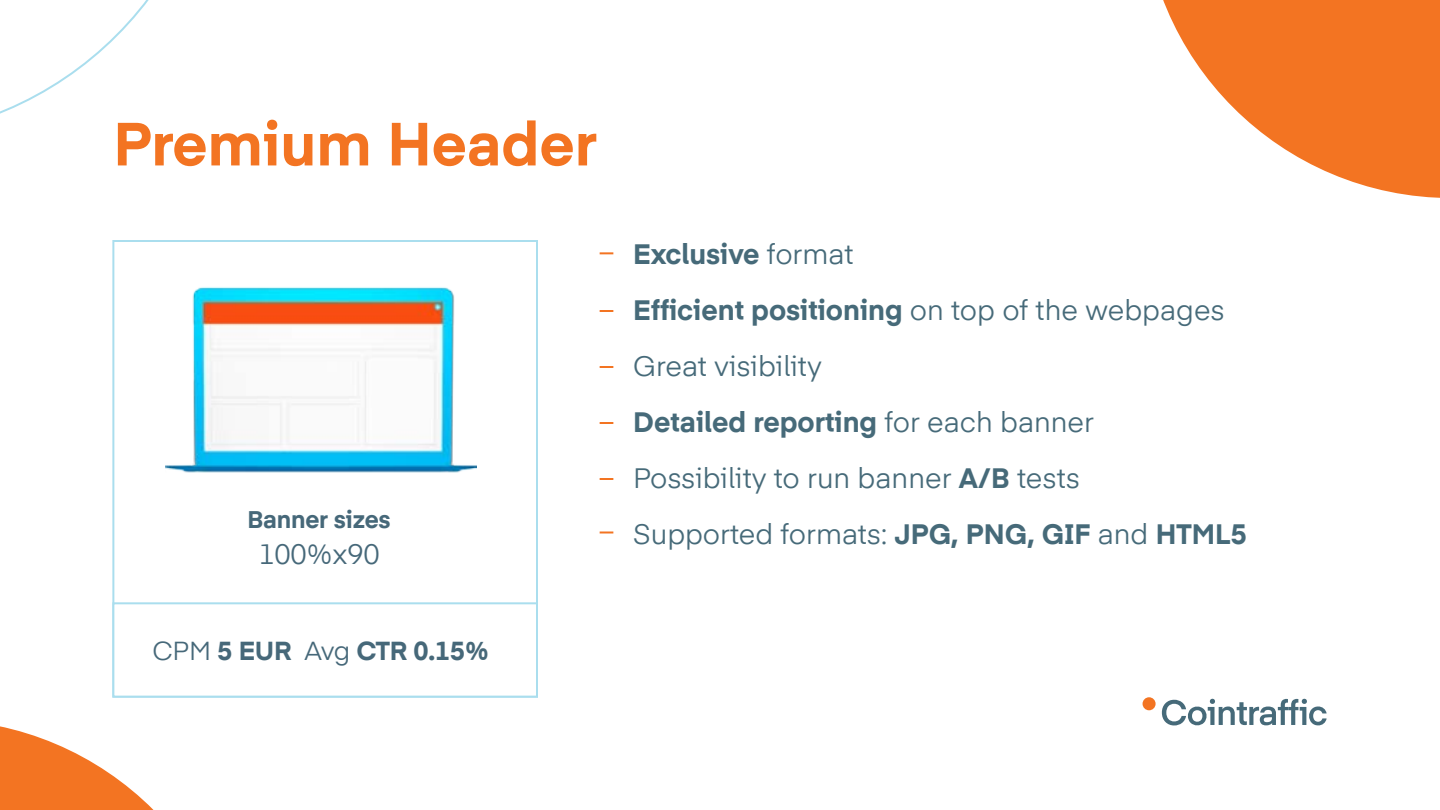
<style>
.page{position:relative;width:1440px;height:810px;background:#fff}
.page>*{position:absolute;margin:0;border:0;box-sizing:border-box;transform-origin:0 0}
.t1{font:700 60px "Eina 04";color:#f37422}
.t2{font:28px/56px "Eina 04";color:#466a79}
.t3{font:28px "Eina 04";letter-spacing:-.01em;color:#466879}
.t4{font:700 26px "Eina 04";letter-spacing:-.01em;color:#466879}
.t5{font:700 24px "Eina 04";letter-spacing:-.01em;color:#466879}
.s1{font-weight:400}
.s2{font-weight:700}
</style>
<div class="page">
<svg style="left:0;top:0;width:149px;height:114px"></svg>
<svg style="left:0;top:726px;width:154px;height:84px"></svg>
<svg style="left:1163px;top:0;width:277px;height:198px;fill:#f37422"></svg>
<svg style="left:1162px;top:699px;width:165px;height:26px"></svg>
<div style="left:1143px;top:697px;width:13px;height:13px;background:#f37422;border-radius:50%"></div>
<svg style="left:600px;top:252px;width:13px;height:2px"></svg>
<svg style="left:600px;top:310px;width:13px;height:2px"></svg>
<svg style="left:600px;top:366px;width:13px;height:2px"></svg>
<svg style="left:600px;top:422px;width:13px;height:2px"></svg>
<svg style="left:600px;top:478px;width:13px;height:2px"></svg>
<svg style="left:600px;top:532px;width:13px;height:2px"></svg>
<div style="left:112px;top:240px;width:426px;height:458px;background:#fff;border:2px solid #aadeee"></div>
<div style="left:112px;top:602px;width:426px;height:96px;background:#fff;border:2px solid #aadeee"></div>
<img style="left:165px;top:240px;width:312px;height:233px">
<h1 class="t1" style="left:113px;top:100px;width:485px">Premium Header</h1>
<p class="t5" style="left:248px;top:502px;width:144px">Banner sizes</p>
<p class="t3" style="left:258px;top:533px;width:123px">100%x90</p>
<p class="t4" style="left:152px;top:632px;width:339px"><span class="s1">CPM</span> 5 EUR <span class="s1">Avg</span> CTR 0.15%</p>
<p class="t2" style="left:633px;top:224px;width:615px"><span class="s2">Exclusive</span> format<br><span class="s2">Efficient positioning</span> on top of the webpages<br>Great visibility<br><span class="s2">Detailed reporting</span> for each banner<br>Possibility to run banner <span class="s2">A/B</span> tests<br>Supported formats: <span class="s2">JPG, PNG, GIF</span> and <span class="s2">HTML5</span></p>
</div>
